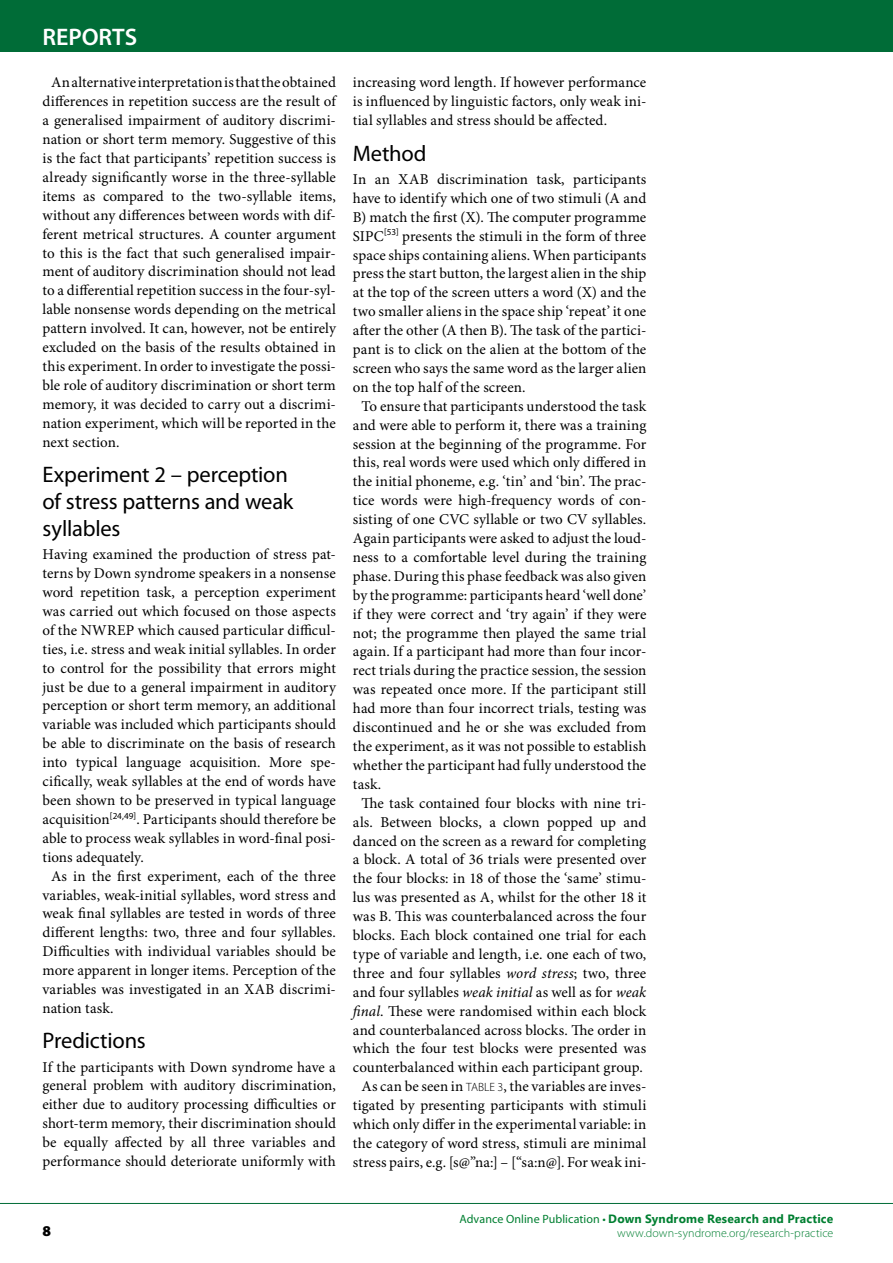
<style>
.page{position:relative;width:893px;height:1263px;background:#fff}
.page>*{position:absolute;margin:0;border:0;box-sizing:border-box;transform-origin:0 0}
.t1{font:600 24px "Myriad Pro";color:#fff}
.t2{font:22.5px/27px "Myriad Pro";letter-spacing:-.01em;color:#000}
.t3{font:15px/18.9px "Minion Pro";letter-spacing:.005em;color:#000;text-align:justify}
.t4{font:900 15px "Myriad Pro";color:#000}
.t5{font:700 12px "Segoe UI";letter-spacing:.02em;color:#007f31}
.t6{font:300 12px "Myriad Pro";letter-spacing:.01em;color:#007f31}
.s1{font-style:italic}
.s2{font-family:"Myriad Pro";font-weight:300;font-size:12px}
.s3{font-family:"Myriad Pro";font-weight:400}
</style>
<div class="page">
<div style="left:0;top:0;width:893px;height:51px;background:#006c37"></div>
<hr style="left:0;top:1203px;width:893px;height:1px;background:#006c37">
<h1 class="t1" style="left:43px;top:24px;width:96px">REPORTS</h1>
<p class="t3" style="left:43px;top:74px;width:295px;text-indent:9px">An alternative interpretation is that the obtained differences in repetition success are the result of a generalised impairment of auditory discrimi&shy;nation or short term memory. Suggestive of this is the fact that participants’ repetition success is already significantly worse in the three-syllable items as compared to the two-syllable items, without any differences between words with dif&shy;ferent metrical structures. A counter argument to this is the fact that such generalised impair&shy;ment of auditory discrimination should not lead to a differential repetition success in the four-syl&shy;lable nonsense words depending on the metrical pattern involved. It can, however, not be entirely excluded on the basis of the results obtained in this experiment. In order to investigate the possi&shy;ble role of auditory discrimination or short term memory, it was decided to carry out a discrimi&shy;nation experiment, which will be reported in the next section.</p>
<h2 class="t2" style="left:43px;top:461px;width:252px">Experiment 2 – perception of stress patterns and weak syllables</h2>
<p class="t3" style="left:43px;top:546px;width:295px">Having examined the production of stress pat-</p>
<p class="t3" style="left:43px;top:564px;width:295px">terns by Down syndrome speakers in a nonsense</p>
<p class="t3" style="left:43px;top:583px;width:295px">word repetition task, a perception experiment</p>
<p class="t3" style="left:43px;top:602px;width:295px">was carried out which focused on those aspects</p>
<p class="t3" style="left:43px;top:621px;width:295px">of the NWREP which caused particular difficul-</p>
<p class="t3" style="left:43px;top:640px;width:295px">ties, i.e. stress and weak initial syllables. In order</p>
<p class="t3" style="left:43px;top:659px;width:295px">to control for the possibility that errors might</p>
<p class="t3" style="left:43px;top:678px;width:295px">just be due to a general impairment in auditory</p>
<p class="t3" style="left:43px;top:697px;width:295px">perception or short term memory, an additional</p>
<p class="t3" style="left:43px;top:716px;width:295px">variable was included which participants should</p>
<p class="t3" style="left:43px;top:735px;width:295px">be able to discriminate on the basis of research</p>
<p class="t3" style="left:43px;top:753px;width:295px">into typical language acquisition. More spe-</p>
<p class="t3" style="left:43px;top:772px;width:295px">cifically, weak syllables at the end of words have</p>
<p class="t3" style="left:43px;top:791px;width:295px">been shown to be preserved in typical language</p>
<p class="t3" style="left:43px;top:810px;width:295px">acquisition<sup>[24,49]</sup>. Participants should therefore be</p>
<p class="t3" style="left:43px;top:829px;width:295px">able to process weak syllables in word-final posi-</p>
<p class="t3" style="left:43px;top:848px;width:103px">tions adequately.</p>
<p class="t3" style="left:51px;top:867px;width:286px">As in the first experiment, each of the three</p>
<p class="t3" style="left:43px;top:886px;width:295px">variables, weak-initial syllables, word stress and</p>
<p class="t3" style="left:43px;top:905px;width:295px">weak final syllables are tested in words of three</p>
<p class="t3" style="left:43px;top:924px;width:295px">different lengths: two, three and four syllables.</p>
<p class="t3" style="left:43px;top:942px;width:295px">Difficulties with individual variables should be</p>
<p class="t3" style="left:43px;top:961px;width:295px">more apparent in longer items. Perception of the</p>
<p class="t3" style="left:43px;top:980px;width:295px">variables was investigated in an XAB discrimi-</p>
<p class="t3" style="left:43px;top:999px;width:73px">nation task.</p>
<h2 class="t2" style="left:43px;top:1028px;width:105px">Predictions</h2>
<p class="t3" style="left:43px;top:1058px;width:295px">If the participants with Down syndrome have a general problem with auditory discrimination, either due to auditory processing difficulties or short-term memory, their discrimination should be equally affected by all three variables and performance should deteriorate uniformly with</p>
<p class="t3" style="left:353px;top:74px;width:295px">increasing word length. If however performance is influenced by linguistic factors, only weak ini&shy;tial syllables and stress should be affected.</p>
<h2 class="t2" style="left:353px;top:140px;width:75px">Method</h2>
<p class="t3" style="left:353px;top:170px;width:295px">In an XAB discrimination task, participants</p>
<p class="t3" style="left:353px;top:189px;width:295px">have to identify which one of two stimuli (A and</p>
<p class="t3" style="left:353px;top:208px;width:295px">B) match the first (X). The computer programme</p>
<p class="t3" style="left:353px;top:227px;width:295px">SIPC<sup>[53]</sup> presents the stimuli in the form of three</p>
<p class="t3" style="left:353px;top:246px;width:295px">space ships containing aliens. When participants</p>
<p class="t3" style="left:353px;top:265px;width:295px">press the start button, the largest alien in the ship</p>
<p class="t3" style="left:353px;top:284px;width:295px">at the top of the screen utters a word (X) and the</p>
<p class="t3" style="left:353px;top:303px;width:295px">two smaller aliens in the space ship ‘repeat’ it one</p>
<p class="t3" style="left:353px;top:321px;width:295px">after the other (A then B). The task of the partici-</p>
<p class="t3" style="left:353px;top:340px;width:295px">pant is to click on the alien at the bottom of the</p>
<p class="t3" style="left:353px;top:359px;width:295px">screen who says the same word as the larger alien</p>
<p class="t3" style="left:353px;top:378px;width:174px">on the top half of the screen.</p>
<p class="t3" style="left:361px;top:397px;width:286px">To ensure that participants understood the task</p>
<p class="t3" style="left:353px;top:416px;width:295px">and were able to perform it, there was a training</p>
<p class="t3" style="left:353px;top:435px;width:295px">session at the beginning of the programme. For</p>
<p class="t3" style="left:353px;top:454px;width:295px">this, real words were used which only differed in</p>
<p class="t3" style="left:353px;top:473px;width:295px">the initial phoneme, e.g. ‘tin’ and ‘bin’. The prac-</p>
<p class="t3" style="left:353px;top:492px;width:295px">tice words were high-frequency words of con-</p>
<p class="t3" style="left:353px;top:510px;width:295px">sisting of one CVC syllable or two CV syllables.</p>
<p class="t3" style="left:353px;top:529px;width:295px">Again participants were asked to adjust the loud-</p>
<p class="t3" style="left:353px;top:548px;width:295px">ness to a comfortable level during the training</p>
<p class="t3" style="left:353px;top:567px;width:295px">phase. During this phase feedback was also given</p>
<p class="t3" style="left:353px;top:586px;width:295px">by the programme: participants heard ‘well done’</p>
<p class="t3" style="left:353px;top:605px;width:295px">if they were correct and ‘try again’ if they were</p>
<p class="t3" style="left:353px;top:624px;width:295px">not; the programme then played the same trial</p>
<p class="t3" style="left:353px;top:643px;width:295px">again. If a participant had more than four incor-</p>
<p class="t3" style="left:353px;top:662px;width:295px">rect trials during the practice session, the session</p>
<p class="t3" style="left:353px;top:681px;width:295px">was repeated once more. If the participant still</p>
<p class="t3" style="left:353px;top:699px;width:295px">had more than four incorrect trials, testing was</p>
<p class="t3" style="left:353px;top:718px;width:295px">discontinued and he or she was excluded from</p>
<p class="t3" style="left:353px;top:737px;width:295px">the experiment, as it was not possible to establish</p>
<p class="t3" style="left:353px;top:756px;width:295px">whether the participant had fully understood the</p>
<p class="t3" style="left:353px;top:775px;width:30px">task.</p>
<p class="t3" style="left:361px;top:794px;width:286px">The task contained four blocks with nine tri-</p>
<p class="t3" style="left:353px;top:813px;width:295px">als. Between blocks, a clown popped up and</p>
<p class="t3" style="left:353px;top:832px;width:295px">danced on the screen as a reward for completing</p>
<p class="t3" style="left:353px;top:851px;width:295px">a block. A total of 36 trials were presented over</p>
<p class="t3" style="left:353px;top:870px;width:295px">the four blocks: in 18 of those the ‘same’ stimu-</p>
<p class="t3" style="left:353px;top:888px;width:295px">lus was presented as A, whilst for the other 18 it</p>
<p class="t3" style="left:353px;top:907px;width:295px">was B. This was counterbalanced across the four</p>
<p class="t3" style="left:353px;top:926px;width:295px">blocks. Each block contained one trial for each</p>
<p class="t3" style="left:353px;top:945px;width:295px">type of variable and length, i.e. one each of two,</p>
<p class="t3" style="left:353px;top:964px;width:295px">three and four syllables <span class="s1">word stress</span>; two, three</p>
<p class="t3" style="left:353px;top:983px;width:295px">and four syllables <span class="s1">weak initial</span> as well as for <span class="s1">weak</span></p>
<p class="t3" style="left:353px;top:1002px;width:295px"><span class="s1">final</span>. These were randomised within each block</p>
<p class="t3" style="left:353px;top:1021px;width:295px">and counterbalanced across blocks. The order in</p>
<p class="t3" style="left:353px;top:1040px;width:295px">which the four test blocks were presented was</p>
<p class="t3" style="left:353px;top:1059px;width:291px">counterbalanced within each participant group.</p>
<p class="t3" style="left:361px;top:1077px;width:286px">As can be seen in <span class="s2">ta ble 3</span>, the variables are inves-</p>
<p class="t3" style="left:353px;top:1096px;width:295px">tigated by presenting participants with stimuli</p>
<p class="t3" style="left:353px;top:1115px;width:295px">which only differ in the experimental variable: in</p>
<p class="t3" style="left:353px;top:1134px;width:295px">the category of word stress, stimuli are minimal</p>
<p class="t3" style="left:353px;top:1153px;width:295px">stress pairs, e.g. [s@”na:] – [“sa:n@]. For weak ini-</p>
<p class="t5" style="left:459px;top:1210px;width:376px"><span class="s3">Advance Online Publication •</span> Down Syndrome Research and Practice</p>
<p class="t4" style="left:43px;top:1222px;width:10px">8</p>
<p class="t6" style="left:617px;top:1226px;width:218px">www.down-syndrome.org/research-practice</p>
</div>
